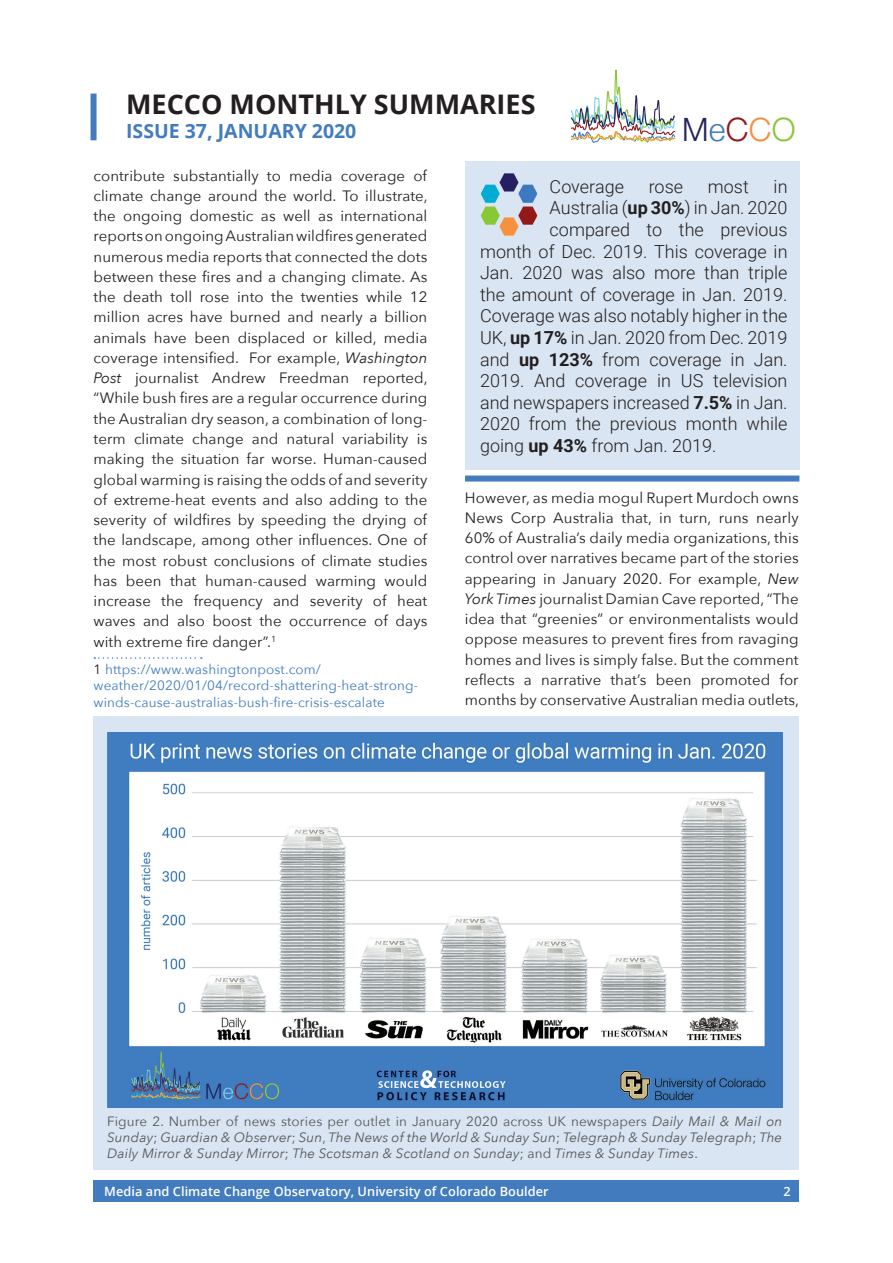
<style>
.page{position:relative;width:893px;height:1263px;background:#fff}
.page>*{position:absolute;margin:0;border:0;box-sizing:border-box;transform-origin:0 0}
.t1{font:300 32.1px "Helvetica Neue";letter-spacing:.01em;color:#27235f}
.Page_Header_-_Black{font:700 27px "Open Sans";color:#231f20}
.Blue_Text_-_Align_Le{font:700 19.5px "Open Sans";color:#427cbf}
.Pull_Quote_Text{font:300 18px "Roboto";color:#231f20}
.Page_Body_Text_-_Bla{font:15px/20.2px "Avenir Next";letter-spacing:.005em;color:#231f20;text-align:justify}
.Pull_Quote_Text-2{font:italic 13.5px/16.2px "Avenir Next";letter-spacing:.01em;color:#57585a;text-align:justify}
.t2{font:13.5px/16.2px "Avenir Next";letter-spacing:.01em;color:#427cbf}
.t3{font:600 12.75px "Open Sans";letter-spacing:.005em;color:#fff}
.s1{color:#407cc0}
.s2{color:#91191c}
.s3{color:#f39044}
.s4{color:#8bc63e}
.s5{font-style:italic}
.s6{color:#231f20}
.s7{font-weight:700}
.s8{font-style:normal}
</style>
<div class="page">
<div style="left:91px;top:94px;width:6px;height:46px;background:#427cbf"></div>
<div style="left:465px;top:161px;width:334px;height:309px;background:#d9e5f2"></div>
<img style="left:570px;top:69px;width:106px;height:74px">
<div style="left:93px;top:716px;width:706px;height:453px;background:#d9e5f2"></div>
<img style="left:480px;top:174px;width:58px;height:62px">
<div style="left:465px;top:475px;width:334px;height:6px;background:#427cbf"></div>
<img style="left:107px;top:733px;width:675px;height:374px">
<div style="left:94px;top:1180px;width:705px;height:21px;background:#427cbf"></div>
<svg style="left:94px;top:657px;width:108px;height:2px"></svg>
<p class="Page_Header_-_Black" style="left:126px;top:85px;width:411px">MECCO MONTHLY SUMMARIES</p>
<p class="Blue_Text_-_Align_Le" style="left:126px;top:117px;width:232px">ISSUE 37, JANUARY 2020</p>
<p class="t1" style="left:682px;top:104px;width:115px">M<span class="s1">e</span><span class="s2">C</span><span class="s3">C</span><span class="s4">O</span></p>
<p class="Page_Body_Text_-_Bla" style="left:94px;top:165px;width:336px">contribute substantially to media coverage of climate change around the world. To illustrate, the ongoing domestic as well as international reports on ongoing Australian wildfires generated numerous media reports that connected the dots between these fires and a changing climate. As the death toll rose into the twenties while 12 million acres have burned and nearly a billion animals have been displaced or killed, media coverage intensified. For example, <span class="s5">Washington Post</span> journalist Andrew Freedman reported, “While bush fires are a regular occurrence during the Australian dry season, a combination of long&shy;term climate change and natural variability is making the situation far worse. Human-caused global warming is raising the odds of and severity of extreme-heat events and also adding to the severity of wildfires by speeding the drying of the landscape, among other influences. One of the most robust conclusions of climate studies has been that human-caused warming would increase the frequency and severity of heat waves and also boost the occurrence of days with extreme fire danger”.<sup>1</sup></p>
<p class="t2" style="left:94px;top:661px;width:326px"><span class="s6">1</span> https://www.washingtonpost.com/ weather/2020/01/04/record-shattering-heat-strong&shy;winds-cause-australias-bush-fire-crisis-escalate</p>
<p class="Pull_Quote_Text" style="left:550px;top:174px;width:76px">Coverage</p>
<p class="Pull_Quote_Text" style="left:649px;top:174px;width:36px">rose</p>
<p class="Pull_Quote_Text" style="left:708px;top:174px;width:42px">most</p>
<p class="Pull_Quote_Text" style="left:774px;top:174px;width:15px">in</p>
<p class="Pull_Quote_Text" style="left:550px;top:195px;width:239px">Australia (<span class="s7">up 30%</span>) in Jan. 2020</p>
<p class="Pull_Quote_Text" style="left:550px;top:217px;width:239px">compared to the previous</p>
<p class="Pull_Quote_Text" style="left:480px;top:239px;width:309px">month of Dec. 2019. This coverage in</p>
<p class="Pull_Quote_Text" style="left:480px;top:260px;width:309px">Jan. 2020 was also more than triple</p>
<p class="Pull_Quote_Text" style="left:480px;top:282px;width:309px">the amount of coverage in Jan. 2019.</p>
<p class="Pull_Quote_Text" style="left:480px;top:303px;width:309px">Coverage was also notably higher in the</p>
<p class="Pull_Quote_Text" style="left:480px;top:325px;width:309px">UK, <span class="s7">up 17%</span> in Jan. 2020 from Dec. 2019</p>
<p class="Pull_Quote_Text" style="left:480px;top:347px;width:309px">and <span class="s7">up 123%</span> from coverage in Jan.</p>
<p class="Pull_Quote_Text" style="left:480px;top:368px;width:309px">2019. And coverage in US television</p>
<p class="Pull_Quote_Text" style="left:480px;top:390px;width:309px">and newspapers increased <span class="s7">7.5%</span> in Jan.</p>
<p class="Pull_Quote_Text" style="left:480px;top:411px;width:309px">2020 from the previous month while</p>
<p class="Pull_Quote_Text" style="left:480px;top:433px;width:238px">going <span class="s7">up 43%</span> from Jan. 2019.</p>
<p class="Page_Body_Text_-_Bla" style="left:465px;top:487px;width:336px">However, as media mogul Rupert Murdoch owns News Corp Australia that, in turn, runs nearly 60% of Australia’s daily media organizations, this control over narratives became part of the stories appearing in January 2020. For example, <span class="s5">New York Times</span> journalist Damian Cave reported, “The idea that “greenies” or environmentalists would oppose measures to prevent fires from ravaging homes and lives is simply false. But the comment reflects a narrative that’s been promoted for months by conservative Australian media outlets,</p>
<p class="Pull_Quote_Text-2" style="left:107px;top:1112px;width:677px"><span class="s8">Figure 2. Number of news stories per outlet in January 2020 across UK newspapers</span> Daily Mail &amp; Mail on Sunday<span class="s8">;</span> Guardian &amp; Observer<span class="s8">;</span> Sun<span class="s8">,</span> The News of the World &amp; Sunday Sun<span class="s8">;</span> Telegraph &amp; Sunday Telegraph<span class="s8">;</span> The Daily Mirror &amp; Sunday Mirror<span class="s8">;</span> The Scotsman &amp; Scotland on Sunday<span class="s8">; and</span> Times &amp; Sunday Times<span class="s8">.</span></p>
<p class="t3" style="left:104px;top:1182px;width:446px">Media and Climate Change Observatory, University of Colorado Boulder</p>
<p class="t3" style="left:784px;top:1182px;width:9px">2</p>
</div>
